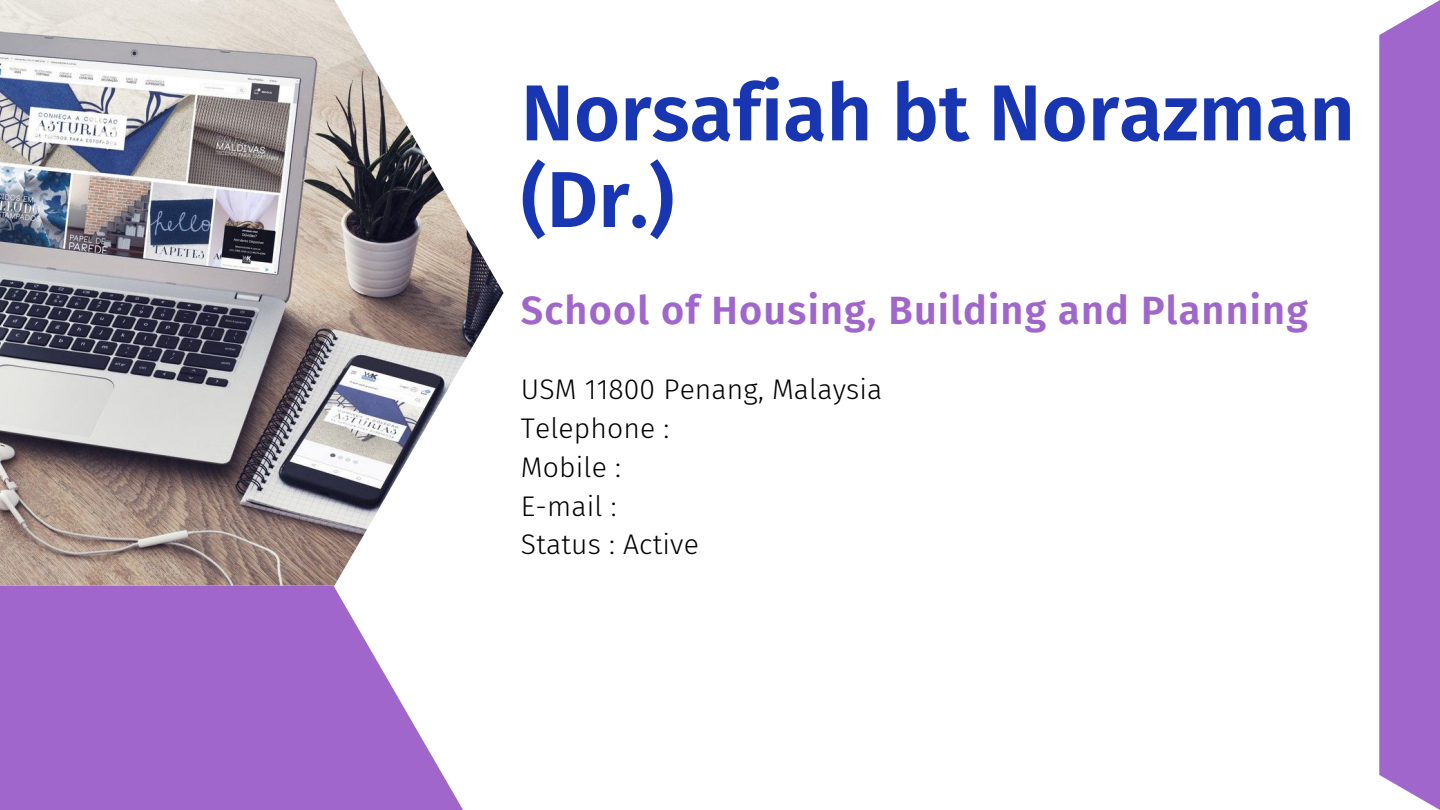
<style>
.page{position:relative;width:1440px;height:810px;background:#fff}
.page>*{position:absolute;margin:0;border:0;box-sizing:border-box;transform-origin:0 0}
.t1{font:600 79.3px/86.6px "Fira Sans";color:#1836b2}
.t2{font:600 39.6px "Fira Sans";letter-spacing:.03em;color:#a066cb}
.t3{font:300 28.3px/38.9px "Fira Sans";letter-spacing:.005em;color:#000}
</style>
<div class="page">
<img style="left:0;top:0;width:503px;height:586px">
<div style="left:1379px;top:0;width:61px;height:810px;background:#a066cb"></div>
<svg style="left:0;top:586px;width:463px;height:224px;background:#ad7bd2"></svg>
<h1 class="t1" style="left:521px;top:71px;width:836px">Norsafiah bt Norazman (Dr.)</h1>
<h2 class="t2" style="left:521px;top:287px;width:789px">School of Housing, Building and Planning</h2>
<p class="t3" style="left:521px;top:370px;width:363px">USM 11800 Penang, Malaysia<br>Telephone :<br>Mobile :<br>E-mail :<br>Status : Active</p>
</div>
